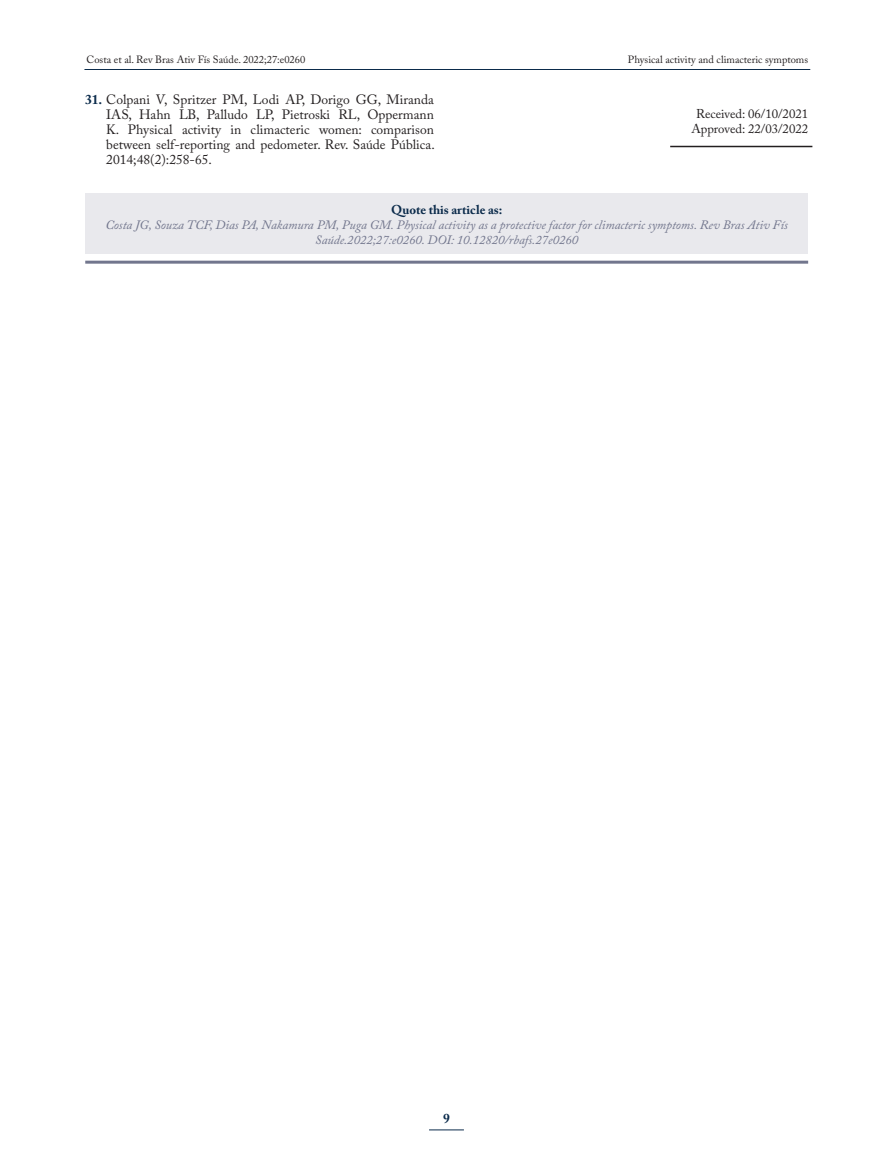
<style>
.page{position:relative;width:893px;height:1170px;background:#fff}
.page>*{position:absolute;margin:0;border:0;box-sizing:border-box;transform-origin:0 0}
.t1{font:13.5px/15px "Adobe Caslon Pro";color:#231f20;text-align:justify}
.t2{font:700 13.5px "Adobe Caslon Pro";color:#0b2b4b}
.t3{font:italic 12.75px/15px "Adobe Caslon Pro";color:#72768d;text-align:center}
.t4{font:12.75px/15px "Adobe Caslon Pro";color:#231f20;text-align:center}
.t5{font:700 12.75px "Adobe Caslon Pro";color:#0b2b4b}
.t6{font:10.5px "Adobe Caslon Pro";color:#231f20}
.s1{font-weight:700;color:#0b2b4b}
</style>
<div class="page">
<hr style="left:429px;top:1129px;width:35px;height:1px;background:#0b2b4b">
<hr style="left:84px;top:69px;width:726px;height:1px;background:#0b2b4b">
<div style="left:85px;top:194px;width:723px;height:60px;background:#e9e9ed"></div>
<hr style="left:85px;top:261px;width:723px;height:3px;background:#72768d">
<hr style="left:670px;top:146px;width:142px;height:1px;background:#231f20">
<p class="t6" style="left:87px;top:53px;width:220px">Costa et al. Rev Bras Ativ Fís Saúde. 2022;27:e0260</p>
<p class="t6" style="left:628px;top:53px;width:182px">Physical activity and climacteric symptoms</p>
<p class="t1" style="left:106px;top:91px;width:330px;text-indent:-21px"><span class="s1">31.</span> Colpani V, Spritzer PM, Lodi AP, Dorigo GG, Miranda IAS, Hahn LB, Palludo LP, Pietroski RL, Oppermann K. Physical activity in climacteric women: comparison between self-reporting and pedometer. Rev. Saúde Pública.<br>2014;48(2):258-65.</p>
<p class="t4" style="left:691px;top:106px;width:118px">Received: 06/10/2021<br>Approved: 22/03/2022</p>
<p class="t5" style="left:391px;top:202px;width:113px">Quote this article as:</p>
<p class="t3" style="left:105px;top:217px;width:684px">Costa JG, Souza TCF, Dias PA, Nakamura PM, Puga GM. Physical activity as a protective factor for climacteric symptoms. Rev Bras Ativ Fís<br>Saúde.2022;27:e0260. DOI: 10.12820/rbafs.27e0260</p>
<p class="t2" style="left:443px;top:1110px;width:8px">9</p>
</div>
